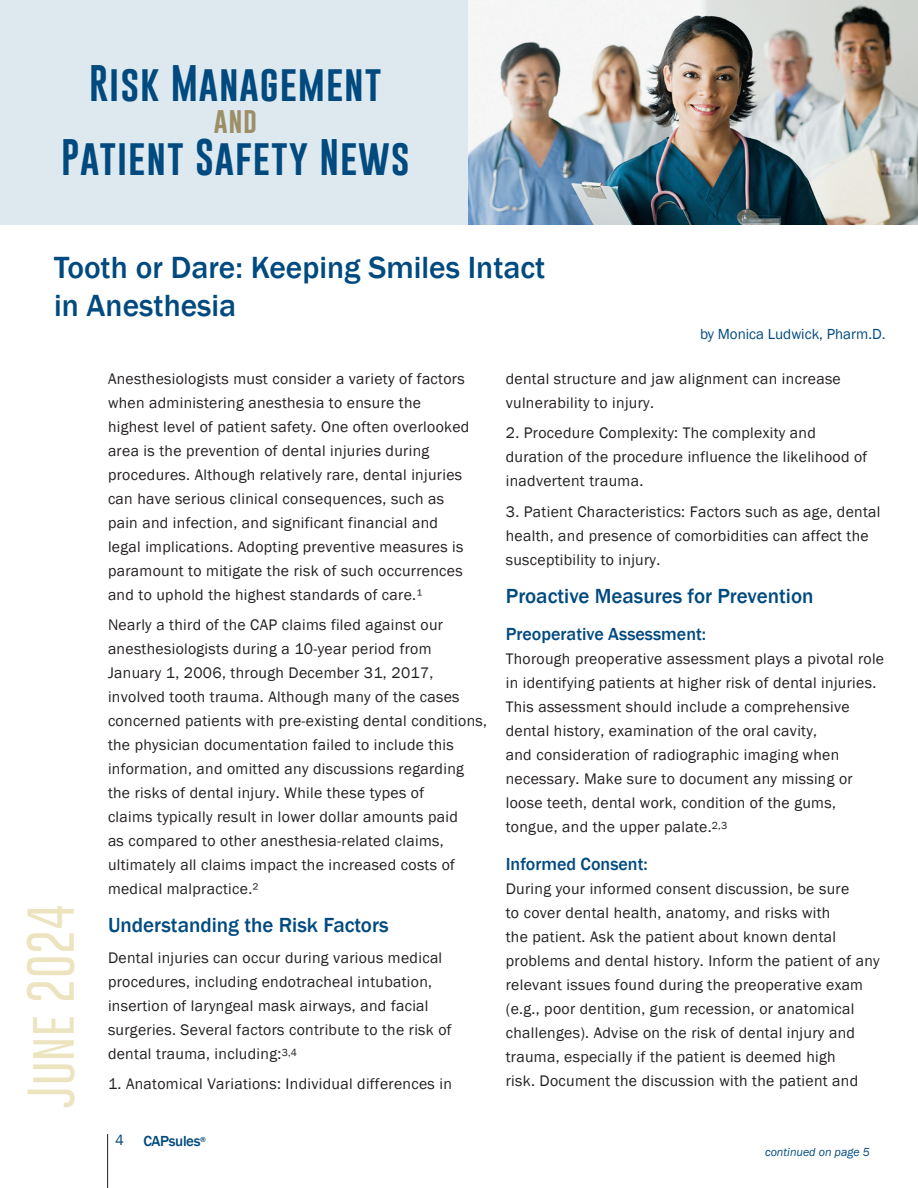
<style>
.page{position:relative;width:918px;height:1188px;background:#fff}
.page>*{position:absolute;margin:0;border:0;box-sizing:border-box;transform-origin:0 0}
.t1{font:100 48px "Gobold";letter-spacing:.025em;color:#ece3bf}
.t2{font:37.5px "Gobold";letter-spacing:.025em;color:#004a7f}
.t3{font:500 31.5px/37.8px "Franklin Gothic";color:#004a7f}
.t4{font:27px "Gobold";color:#9c8f68}
.t5{font:500 21px "Franklin Gothic";color:#004a7f}
.t6{font:500 18px "Franklin Gothic";color:#004a7f}
.t7{font:15.75px/24px "Franklin Gothic";letter-spacing:.02em;color:#231f20}
.t8{font:15px "Franklin Gothic";color:#004a7f}
.t9{font:500 15px "Franklin Gothic";letter-spacing:-.025em;color:#004a7f}
.t10{font:italic 12px "Franklin Gothic";color:#004a7f}
.t11{font:500 7.5px "Franklin Gothic";color:#004a7f}
</style>
<div class="page">
<div style="left:0;top:0;width:469px;height:224px;background:#dde9ef"></div>
<hr style="left:107px;top:1134px;width:1px;height:54px;background:#231f20">
<img style="left:469px;top:0;width:449px;height:224px">
<h2 class="t2" style="left:89px;top:59px;width:294px">Risk Management</h2>
<h3 class="t4" style="left:214px;top:103px;width:45px">and</h3>
<h2 class="t2" style="left:61px;top:133px;width:350px">Patient Safety News</h2>
<h3 class="t3" style="left:54px;top:249px;width:493px">Tooth or Dare: Keeping Smiles Intact in Anesthesia</h3>
<p class="t8" style="left:700px;top:325px;width:187px">by Monica Ludwick, Pharm.D.</p>
<h1 class="t1" style="left:20px;top:1108px;width:205px;rotate:-90deg">June 2024</h1>
<p class="t7" style="left:108px;top:367px;width:363px">Anesthesiologists must consider a variety of factors when administering anesthesia to ensure the highest level of patient safety. One often overlooked area is the prevention of dental injuries during procedures. Although relatively rare, dental injuries can have serious clinical consequences, such as pain and infection, and significant financial and legal implications. Adopting preventive measures is paramount to mitigate the risk of such occurrences and to uphold the highest standards of care.¹</p>
<p class="t7" style="left:108px;top:613px;width:381px">Nearly a third of the CAP claims filed against our anesthesiologists during a 10-year period from January 1, 2006, through December 31, 2017, involved tooth trauma. Although many of the cases concerned patients with pre-existing dental conditions, the physician documentation failed to include this information, and omitted any discussions regarding the risks of dental injury. While these types of<br>claims typically result in lower dollar amounts paid<br>as compared to other anesthesia-related claims, ultimately all claims impact the increased costs of medical malpractice.²</p>
<h3 class="t5" style="left:108px;top:912px;width:282px">Understanding the Risk Factors</h3>
<p class="t7" style="left:108px;top:946px;width:345px">Dental injuries can occur during various medical procedures, including endotracheal intubation, insertion of laryngeal mask airways, and facial surgeries. Several factors contribute to the risk of dental trauma, including:<sup>3,4</sup></p>
<p class="t7" style="left:108px;top:1072px;width:345px">1. Anatomical Variations: Individual differences in</p>
<p class="t8" style="left:115px;top:1131px;width:10px">4</p>
<p class="t11" style="left:200px;top:1135px;width:7px">®</p>
<p class="t9" style="left:143px;top:1132px;width:59px">CAPsules</p>
<p class="t7" style="left:506px;top:367px;width:337px">dental structure and jaw alignment can increase vulnerability to injury.</p>
<p class="t7" style="left:506px;top:421px;width:363px">2. Procedure Complexity: The complexity and duration of the procedure influence the likelihood of inadvertent trauma.</p>
<p class="t7" style="left:506px;top:500px;width:376px">3. Patient Characteristics: Factors such as age, dental health, and presence of comorbidities can affect the susceptibility to injury.</p>
<h3 class="t5" style="left:506px;top:583px;width:309px">Proactive Measures for Prevention</h3>
<p class="t6" style="left:506px;top:623px;width:202px">Preoperative Assessment:</p>
<p class="t7" style="left:506px;top:647px;width:380px">Thorough preoperative assessment plays a pivotal role in identifying patients at higher risk of dental injuries.<br>This assessment should include a comprehensive dental history, examination of the oral cavity,<br>and consideration of radiographic imaging when necessary. Make sure to document any missing or loose teeth, dental work, condition of the gums, tongue, and the upper palate.<sup>2,3</sup></p>
<p class="t6" style="left:506px;top:852px;width:143px">Informed Consent:</p>
<p class="t7" style="left:506px;top:877px;width:375px">During your informed consent discussion, be sure<br>to cover dental health, anatomy, and risks with<br>the patient. Ask the patient about known dental problems and dental history. Inform the patient of any relevant issues found during the preoperative exam (e.g., poor dentition, gum recession, or anatomical challenges). Advise on the risk of dental injury and trauma, especially if the patient is deemed high<br>risk. Document the discussion with the patient and</p>
<p class="t10" style="left:765px;top:1144px;width:106px">continued on page 5</p>
</div>
